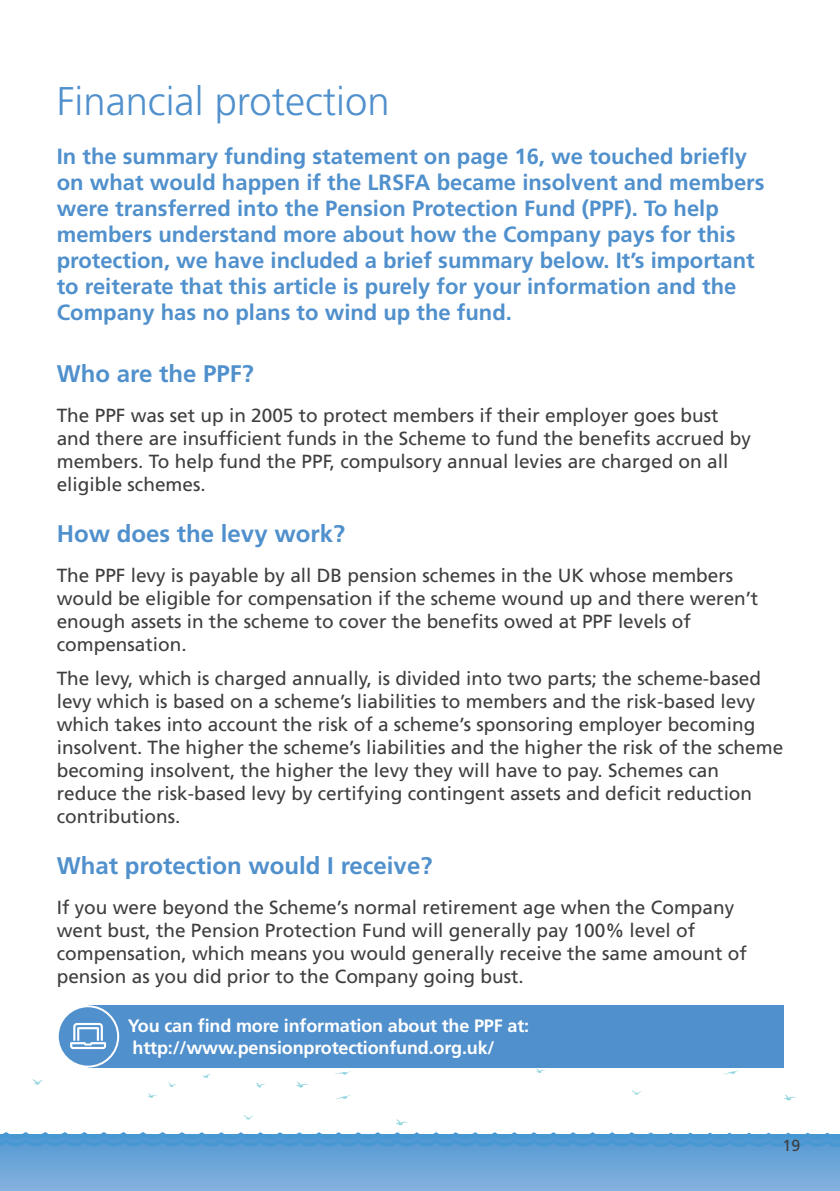
<style>
.page{position:relative;width:840px;height:1191px;background:#fff}
.page>*{position:absolute;margin:0;border:0;box-sizing:border-box;transform-origin:0 0}
.t1{font:300 40px "Frutiger LT Std";color:#5090cc}
.t2{font:700 24px "Frutiger LT Std";color:#5090cc}
.t3{font:700 22px/26px "Frutiger LT Std";color:#5090cc}
.t4{font:19px/23px "Frutiger LT Std";color:#3e3e3f}
.t5{font:700 18px/22px "Frutiger LT Std";letter-spacing:-.01em;color:#fff}
.t6{font:16px "Frutiger LT Std";color:#3e3e3f}
</style>
<div class="page">
<svg style="left:203px;top:1074px;width:8px;height:4px"></svg>
<svg style="left:33px;top:1079px;width:10px;height:5px"></svg>
<svg style="left:148px;top:1093px;width:10px;height:5px"></svg>
<svg style="left:335px;top:1071px;width:16px;height:3px"></svg>
<svg style="left:296px;top:1081px;width:13px;height:6px"></svg>
<svg style="left:168px;top:1082px;width:8px;height:5px"></svg>
<svg style="left:335px;top:1095px;width:16px;height:4px"></svg>
<svg style="left:243px;top:1115px;width:10px;height:4px"></svg>
<svg style="left:256px;top:1082px;width:10px;height:5px"></svg>
<svg style="left:396px;top:1119px;width:12px;height:6px"></svg>
<svg style="left:0;top:1151px;width:839px;height:40px;background:#73a8da"></svg>
<svg style="left:0;top:1132px;width:839px;height:19px;background:#60a2d6"></svg>
<svg style="left:536px;top:1068px;width:10px;height:5px"></svg>
<svg style="left:723px;top:1070px;width:16px;height:4px"></svg>
<svg style="left:632px;top:1090px;width:9px;height:4px"></svg>
<svg style="left:784px;top:1094px;width:12px;height:6px"></svg>
<div style="left:88px;top:1005px;width:694px;height:62px;background:#5090cc"></div>
<div style="left:58px;top:1006px;width:60px;height:60px;background:#5090cc;border-radius:50%"></div>
<div style="left:57px;top:1005px;width:62px;height:62px;border:2px solid #fff;border-radius:50%"></div>
<svg style="left:70px;top:1023px;width:36px;height:26px"></svg>
<h1 class="t1" style="left:57px;top:79px;width:334px">Financial protection</h1>
<p class="t3" style="left:57px;top:143px;width:709px">In the summary funding statement on page 16, we touched briefly on what would happen if the LRSFA became insolvent and members were transferred into the Pension Protection Fund (PPF). To help members understand more about how the Company pays for this protection, we have included a brief summary below. It’s important to reiterate that this article is purely for your information and the Company has no plans to wind up the fund.</p>
<p class="t2" style="left:57px;top:359px;width:198px">Who are the PPF?</p>
<p class="t4" style="left:57px;top:404px;width:695px">The PPF was set up in 2005 to protect members if their employer goes bust and there are insufficient funds in the Scheme to fund the benefits accrued by members. To help fund the PPF, compulsory annual levies are charged on all eligible schemes.</p>
<p class="t2" style="left:57px;top:519px;width:290px">How does the levy work?</p>
<p class="t4" style="left:57px;top:563px;width:702px">The PPF levy is payable by all DB pension schemes in the UK whose members would be eligible for compensation if the scheme wound up and there weren’t enough assets in the scheme to cover the benefits owed at PPF levels of compensation.</p>
<p class="t4" style="left:57px;top:667px;width:727px">The levy, which is charged annually, is divided into two parts; the scheme-based levy which is based on a scheme’s liabilities to members and the risk-based levy which takes into account the risk of a scheme’s sponsoring employer becoming insolvent. The higher the scheme’s liabilities and the higher the risk of the scheme becoming insolvent, the higher the levy they will have to pay. Schemes can reduce the risk-based levy by certifying contingent assets and deficit reduction contributions.</p>
<p class="t2" style="left:57px;top:851px;width:377px">What protection would I receive?</p>
<p class="t4" style="left:57px;top:895px;width:691px">If you were beyond the Scheme’s normal retirement age when the Company went bust, the Pension Protection Fund will generally pay 100% level of compensation, which means you would generally receive the same amount of pension as you did prior to the Company going bust.</p>
<p class="t5" style="left:128px;top:1015px;width:403px">You can find more information about the PPF at: http://www.pensionprotectionfund.org.uk/</p>
<p class="t6" style="left:782px;top:1136px;width:19px">19</p>
</div>
